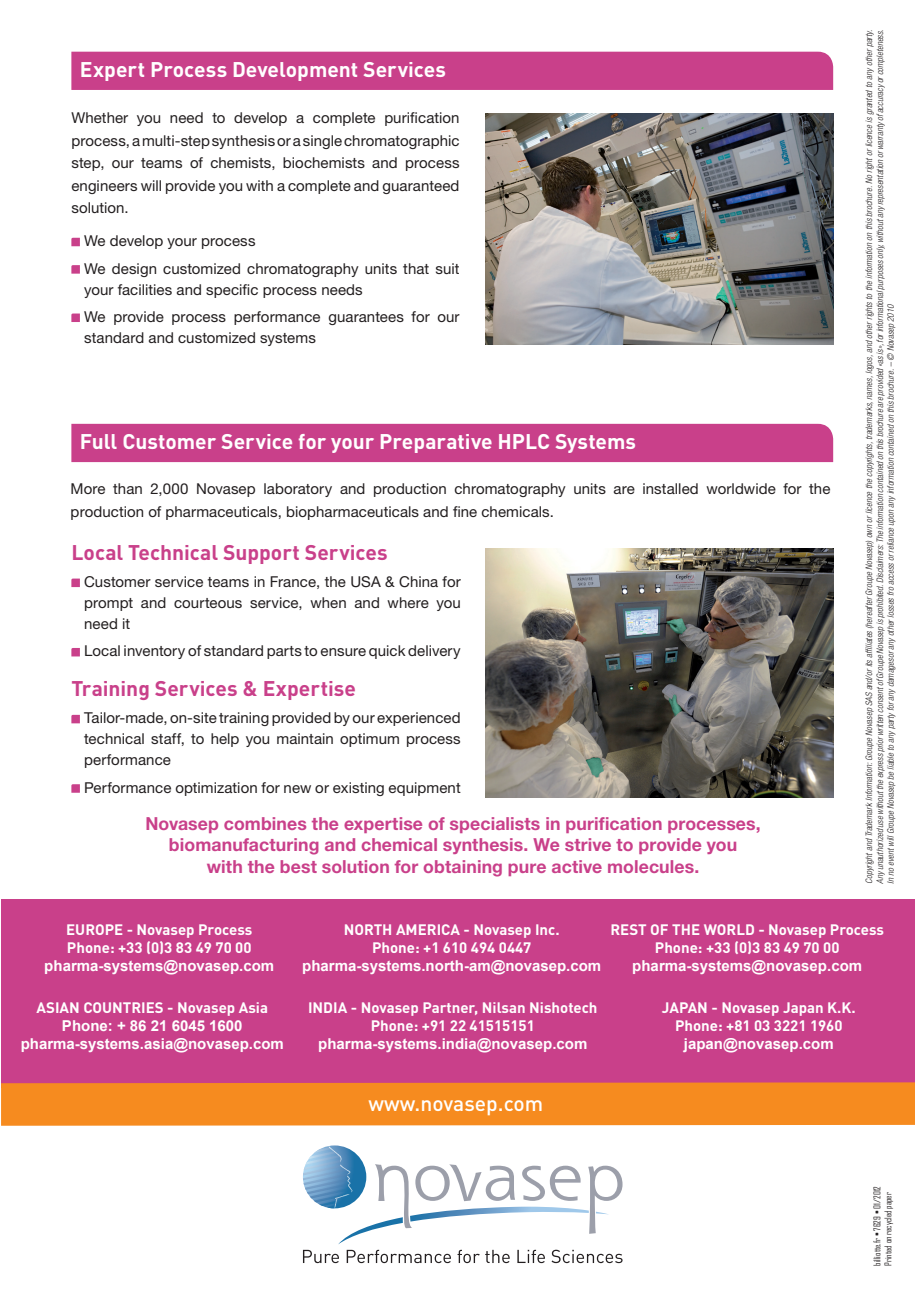
<style>
.page{position:relative;width:915px;height:1297px;background:#fff}
.page>*{position:absolute;margin:0;border:0;box-sizing:border-box;transform-origin:0 0}
.t1{font:700 21px "DIN Pro";color:#fff}
.t2{font:700 21px "DIN Pro";color:#c9408a}
.t3{font:500 21px "DIN Pro";color:#fff}
.t4{font:700 18px/21.6px "Helvetica Neue LT Std";letter-spacing:.005em;color:#c9408a;text-align:center}
.t5{font:15px/22.5px "Helvetica Neue LT Std";letter-spacing:.005em;color:#231f20;text-align:justify}
.t6{font:700 15px/18px "DIN Pro";color:#fff;text-align:center}
.t7{font:700 15px/18px "Arial";color:#fff;text-align:center}
.t8{font:italic 300 condensed 9px/10.8px "Helvetica Neue LT Std";color:#231f20;text-align:justify}
.t9{font:9px/10.8px "Agency FB";color:#231f20}
</style>
<div class="page">
<div style="left:71px;top:52px;width:761px;height:38px;background:#c9408a"></div>
<svg style="left:71px;top:238px;width:9px;height:8px"></svg>
<svg style="left:71px;top:265px;width:9px;height:9px"></svg>
<svg style="left:71px;top:313px;width:9px;height:9px"></svg>
<div style="left:1px;top:899px;width:913px;height:188px;background:#c9408a"></div>
<div style="left:1px;top:1082px;width:913px;height:44px;background:#f68b1f"></div>
<div style="left:71px;top:424px;width:761px;height:38px;background:#c9408a"></div>
<img style="left:485px;top:549px;width:348px;height:248px">
<img style="left:485px;top:113px;width:347px;height:232px">
<svg style="left:71px;top:579px;width:9px;height:8px"></svg>
<svg style="left:71px;top:648px;width:9px;height:8px"></svg>
<svg style="left:71px;top:715px;width:9px;height:8px"></svg>
<svg style="left:71px;top:784px;width:9px;height:9px"></svg>
<svg style="left:303px;top:1146px;width:319px;height:98px"></svg>
<svg style="left:303px;top:1250px;width:36px;height:13px"></svg>
<svg style="left:346px;top:1250px;width:105px;height:13px"></svg>
<svg style="left:457px;top:1250px;width:22px;height:13px"></svg>
<svg style="left:485px;top:1250px;width:24px;height:13px"></svg>
<svg style="left:517px;top:1250px;width:27px;height:13px"></svg>
<svg style="left:551px;top:1250px;width:71px;height:13px"></svg>
<h1 class="t1" style="left:80px;top:52px;width:367px">Expert Process Development Services</h1>
<p class="t5" style="left:71px;top:107px;width:389px">Whether you need to develop a complete purification process, a multi-step synthesis or a single chromatographic step, our teams of chemists, biochemists and process engineers will provide you with a complete and guaranteed solution.</p>
<p class="t5" style="left:84px;top:227px;width:377px;line-height:27.5px">We develop your process<br>We design customized chromatography units that suit</p>
<p class="t5" style="left:84px;top:275px;width:377px;line-height:27.5px">your facilities and specific process needs<br>We provide process performance guarantees for our</p>
<p class="t5" style="left:84px;top:326px;width:233px">standard and customized systems</p>
<h1 class="t1" style="left:80px;top:424px;width:557px">Full Customer Service for your Preparative HPLC Systems</h1>
<p class="t5" style="left:71px;top:477px;width:761px">More than 2,000 Novasep laboratory and production chromatography units are installed worldwide for the production of pharmaceuticals, biopharmaceuticals and fine chemicals.</p>
<h1 class="t2" style="left:71px;top:535px;width:318px">Local Technical Support Services</h1>
<p class="t5" style="left:84px;top:571px;width:378px;line-height:21px">Customer service teams in France, the USA &amp; China for prompt and courteous service, when and where you need it</p>
<p class="t5" style="left:84px;top:640px;width:378px">Local inventory of standard parts to ensure quick delivery</p>
<h1 class="t2" style="left:71px;top:671px;width:286px">Training Services &amp; Expertise</h1>
<p class="t5" style="left:84px;top:707px;width:378px;line-height:21px">Tailor-made, on-site training provided by our experienced technical staff, to help you maintain optimum process performance</p>
<p class="t5" style="left:84px;top:776px;width:378px">Performance optimization for new or existing equipment</p>
<p class="t4" style="left:145px;top:812px;width:616px">Novasep combines the expertise of specialists in purification processes, biomanufacturing and chemical synthesis. We strive to provide you<br>with the best solution for obtaining pure active molecules.</p>
<p class="t8" style="left:863px;top:884px;width:856px;rotate:-90deg">Copyright and Trademark Information: Groupe Novasep SAS and/or its affiliates (hereafter Groupe Novasep) own or licence the copyrights, trademarks, names, logos, and other rights to the information on this brochure. No right or licence is granted to any other party.<br>Any unauthorized use without the express prior written consent ofGroupe Novasep is prohibited. Disclaimers: The information contained on this brochure are provided «as is», for informational purposes only, without any representation or warranty ofaccuracy or completeness.<br>In no event will Groupe Novasep be liable to any party for any damagesor any other losses fro access or reliance upon any information contained on this brochure. – © Novasep 2010</p>
<p class="t6" style="left:66px;top:919px;width:187px;text-align:left">EUROPE - Novasep Process<br>Phone: +33 (0)3 83 49 70 00</p>
<p class="t7" style="left:44px;top:957px;width:231px">pharma-systems@novasep.com</p>
<p class="t6" style="left:37px;top:997px;width:233px">ASIAN COUNTRIES - Novasep Asia</p>
<p class="t7" style="left:21px;top:1017px;width:265px">Phone: + 86 21 6045 1600 pharma-systems.asia@novasep.com</p>
<p class="t6" style="left:343px;top:919px;width:217px">NORTH AMERICA - Novasep Inc.<br>Phone: +1 610 494 0447</p>
<p class="t7" style="left:302px;top:957px;width:300px">pharma-systems.north-am@novasep.com</p>
<p class="t6" style="left:308px;top:997px;width:291px">INDIA - Novasep Partner, Nilsan Nishotech<br>Phone: +91 22 41515151</p>
<p class="t7" style="left:318px;top:1035px;width:270px">pharma-systems.india@novasep.com</p>
<p class="t6" style="left:610px;top:919px;width:275px">REST OF THE WORLD - Novasep Process<br>Phone: +33 (0)3 83 49 70 00</p>
<p class="t7" style="left:632px;top:957px;width:231px">pharma-systems@novasep.com</p>
<p class="t6" style="left:661px;top:997px;width:195px">JAPAN - Novasep Japan K.K.<br>Phone: +81 03 3221 1960</p>
<p class="t7" style="left:683px;top:1035px;width:151px">japan@novasep.com</p>
<h1 class="t3" style="left:368px;top:1086px;width:176px">www.novasep.com</h1>
<p class="t9" style="left:871px;top:1266px;width:81px;rotate:-90deg">billiotte.fr • 7629 • 01/2012<br>Printed on recycled paper</p>
</div>
